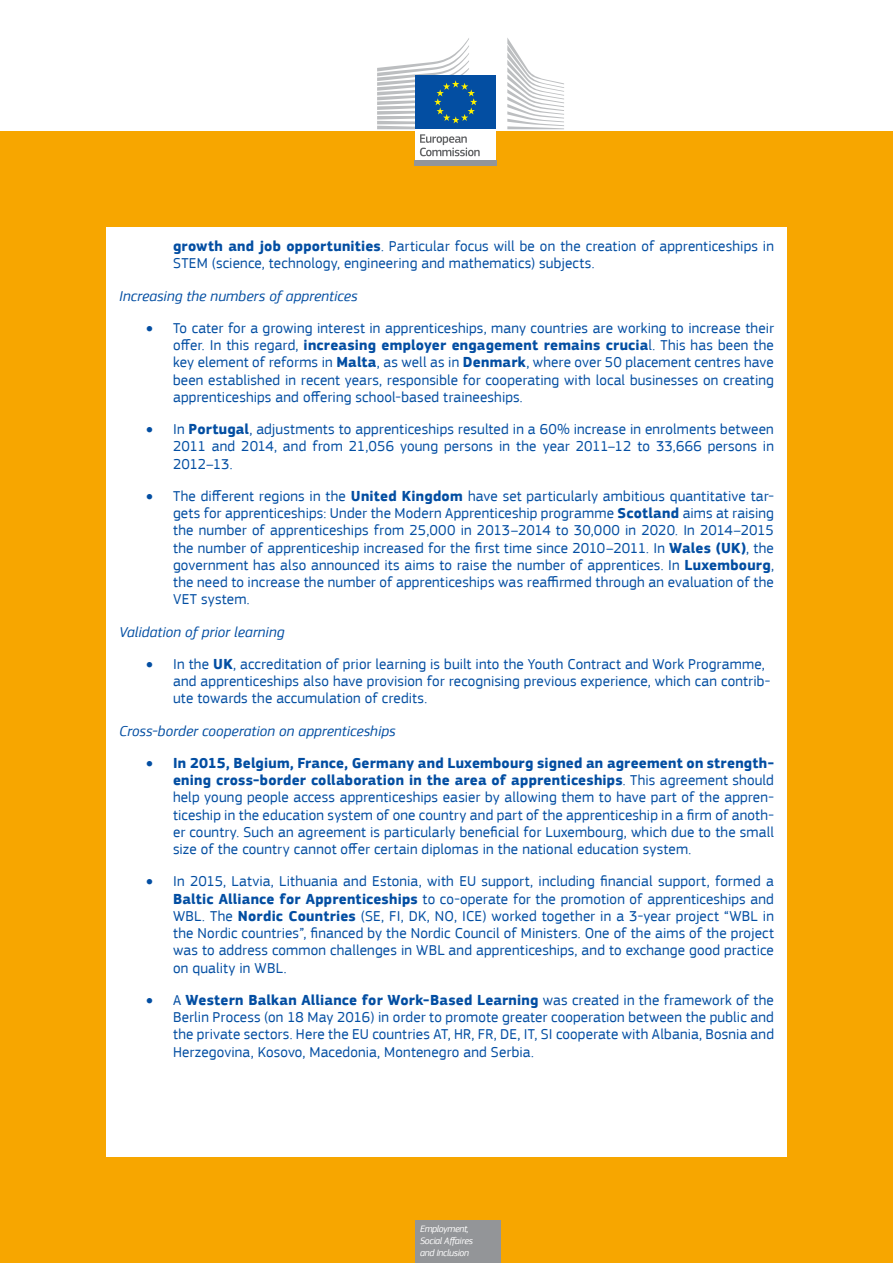
<style>
.page{position:relative;width:893px;height:1263px;background:#fff}
.page>*{position:absolute;margin:0;border:0;box-sizing:border-box;transform-origin:0 0}
.t1{font:15px/17.2px "EC Square Sans Pro";letter-spacing:.01em;color:#034ea2;text-align:justify}
.t2{font:italic 15px "EC Square Sans Pro";letter-spacing:.005em;color:#034ea2}
.t3{font:italic 9.75px/11.7px "EC Square Sans Pro";letter-spacing:-.03em;color:#fff}
.s1{font-weight:700}
</style>
<div class="page">
<div style="left:0;top:106px;width:893px;height:1157px;background:#f7a600"></div>
<div style="left:0;top:0;width:893px;height:130px;background:#fff"></div>
<div style="left:415px;top:128px;width:81px;height:35px;background:#fff"></div>
<div style="left:415px;top:75px;width:81px;height:54px;background:#034ea2"></div>
<svg style="left:507px;top:38px;width:57px;height:91px"></svg>
<svg style="left:377px;top:38px;width:103px;height:118px"></svg>
<div style="left:415px;top:161px;width:82px;height:5px;background:#939598"></div>
<div style="left:415px;top:1221px;width:85px;height:42px;background:#939598"></div>
<div style="left:106px;top:227px;width:681px;height:930px;background:#fff"></div>
<p class="t1" style="left:173px;top:238px;width:602px"><span class="s1">growth and job opportunities</span>. Particular focus will be on the creation of apprenticeships in<br>STEM (science, technology, engineering and mathematics) subjects.</p>
<p class="t2" style="left:119px;top:287px;width:240px">Increasing the numbers of apprentices</p>
<p class="t1" style="left:173px;top:319px;width:602px;text-indent:-27px">• To cater for a growing interest in apprenticeships, many countries are working to increase their offer. In this regard, <span class="s1">increasing employer engagement remains crucia</span>l. This has been the key element of reforms in <span class="s1">Malta</span>, as well as in <span class="s1">Denmark</span>, where over 50 placement centres have been established in recent years, responsible for cooperating with local businesses on creating apprenticeships and offering school-based traineeships.</p>
<p class="t1" style="left:173px;top:421px;width:602px;text-indent:-27px">• In <span class="s1">Portugal</span>, adjustments to apprenticeships resulted in a 60% increase in enrolments between 2011 and 2014, and from 21,056 young persons in the year 2011–12 to 33,666 persons in 2012–13.</p>
<p class="t1" style="left:173px;top:487px;width:602px;text-indent:-27px">• The different regions in the <span class="s1">United Kingdom</span> have set particularly ambitious quantitative tar&shy;gets for apprenticeships: Under the Modern Apprenticeship programme <span class="s1">Scotland</span> aims at raising the number of apprenticeships from 25,000 in 2013–2014 to 30,000 in 2020. In 2014–2015 the number of apprenticeship increased for the first time since 2010–2011. In <span class="s1">Wales (UK)</span>, the government has also announced its aims to raise the number of apprentices. In <span class="s1">Luxembourg</span>, the need to increase the number of apprenticeships was reaffirmed through an evaluation of the VET system.</p>
<p class="t2" style="left:119px;top:623px;width:167px">Validation of prior learning</p>
<p class="t1" style="left:173px;top:655px;width:599px;text-align:left;text-indent:-27px">• In the <span class="s1">UK</span>, accreditation of prior learning is built into the Youth Contract and Work Programme, and apprenticeships also have provision for recognising previous experience, which can contrib&shy;ute towards the accumulation of credits.</p>
<p class="t2" style="left:119px;top:722px;width:278px">Cross-border cooperation on apprenticeships</p>
<p class="t1" style="left:173px;top:754px;width:602px;text-indent:-27px">• <span class="s1">In 2015, Belgium, France, Germany and Luxembourg signed an agreement on strength&shy;ening cross-border collaboration in the area of apprenticeships</span>. This agreement should help young people access apprenticeships easier by allowing them to have part of the appren&shy;ticeship in the education system of one country and part of the apprenticeship in a firm of anoth&shy;er country. Such an agreement is particularly beneficial for Luxembourg, which due to the small size of the country cannot offer certain diplomas in the national education system.</p>
<p class="t1" style="left:173px;top:873px;width:602px;text-indent:-27px">• In 2015, Latvia, Lithuania and Estonia, with EU support, including financial support, formed a <span class="s1">Baltic Alliance for Apprenticeships</span> to co-operate for the promotion of apprenticeships and WBL. The <span class="s1">Nordic Countries</span> (SE, FI, DK, NO, ICE) worked together in a 3-year project “WBL in the Nordic countries”, financed by the Nordic Council of Ministers. One of the aims of the project was to address common challenges in WBL and apprenticeships, and to exchange good practice on quality in WBL.</p>
<p class="t1" style="left:173px;top:991px;width:602px;text-indent:-27px">• A <span class="s1">Western Balkan Alliance for Work-Based Learning</span> was created in the framework of the Berlin Process (on 18 May 2016) in order to promote greater cooperation between the public and the private sectors. Here the EU countries AT, HR, FR, DE, IT, SI cooperate with Albania, Bosnia and Herzegovina, Kosovo, Macedonia, Montenegro and Serbia.</p>
<p class="t3" style="left:420px;top:1223px;width:54px">Employment,<br>Social Affaires and Inclusion</p>
</div>
